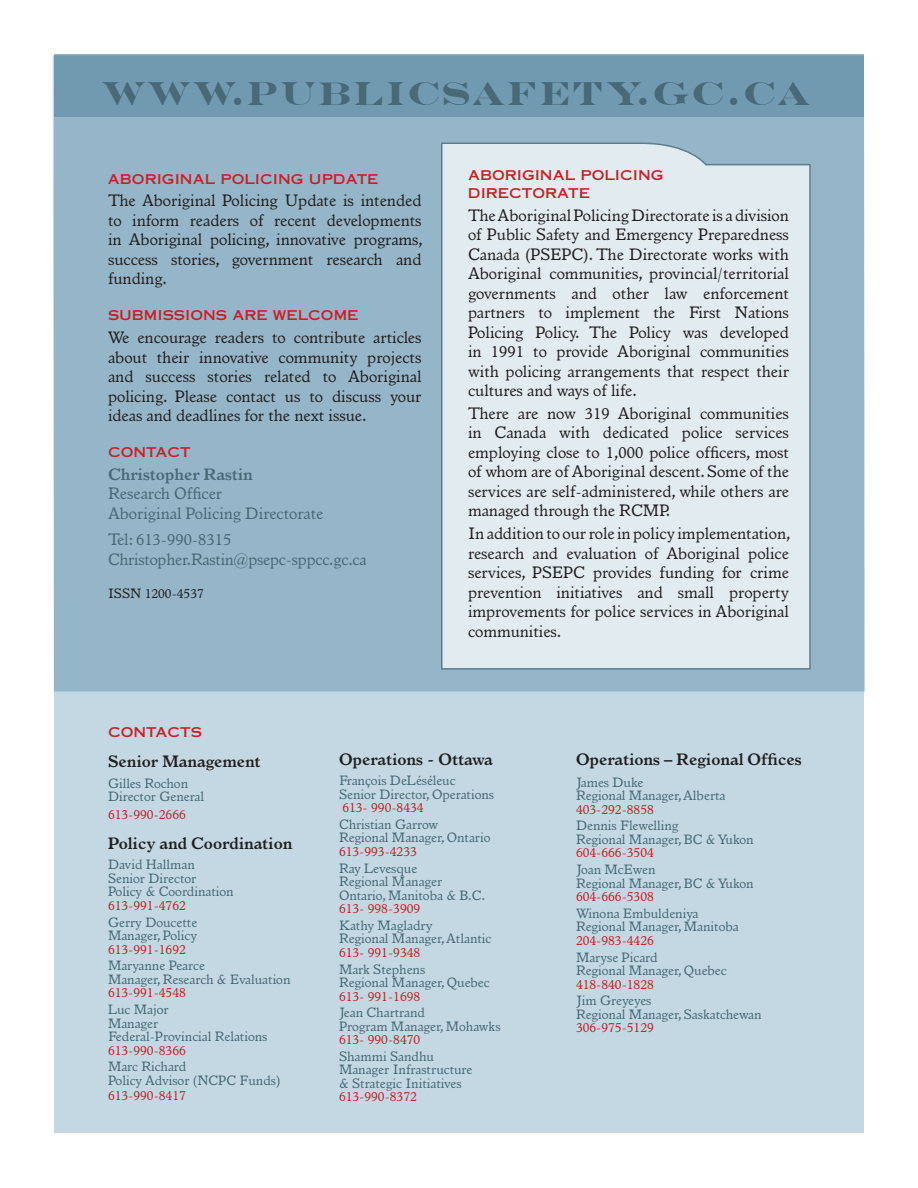
<style>
.page{position:relative;width:918px;height:1188px;background:#fff}
.page>*{position:absolute;margin:0;border:0;box-sizing:border-box;transform-origin:0 0}
.t1{font:700 33.15px "Engravers";letter-spacing:.06em;color:#476978}
.t2{font:16.5px/19.5px "Italian Old Style MT Std";color:#231f20;text-align:justify}
.t3{font:16.5px/19.5px "Italian Old Style MT Std";color:#476978}
.t4{font:700 16.5px "Italian Old Style MT Std";color:#231f20}
.t5{font:700 16.5px "Italian Old Style MT Std";color:#476978}
.t6{font:13.5px/13.5px "Italian Old Style MT Std";color:#476978}
.t7{font:13.5px "Italian Old Style MT Std";color:#c82026}
.t8{font:13.5px/18px "Copperplate Gothic Std 31 AB";color:#c82026}
.t9{font:13.5px "Italian Old Style MT Std";color:#231f20}
</style>
<div class="page">
<div style="left:54px;top:54px;width:810px;height:1079px;background:#c3d8e2"></div>
<div style="left:53px;top:55px;width:812px;height:637px;background:#95b6c8"></div>
<div style="left:440px;top:142px;width:372px;height:528px;background:#e2ebf0"></div>
<div style="left:54px;top:54px;width:810px;height:63px;background:#719ab1"></div>
<h1 class="t1" style="left:101px;top:74px;width:710px">WWW.PUBLICSAFETY.GC.CA</h1>
<p class="t8" style="left:108px;top:170px;width:272px">ABORIGINAL POLICING UPDATE</p>
<p class="t2" style="left:108px;top:191px;width:317px">The Aboriginal Policing Update is intended to inform readers of recent developments in Aboriginal policing, innovative programs, success stories, government research and funding.</p>
<p class="t8" style="left:108px;top:307px;width:252px">SUBMISSIONS ARE WELCOME</p>
<p class="t2" style="left:108px;top:328px;width:315px">We encourage readers to contribute articles about their innovative community projects and success stories related to Aboriginal policing. Please contact us to discuss your ideas and deadlines for the next issue.</p>
<p class="t8" style="left:108px;top:443px;width:84px">CONTACT</p>
<p class="t5" style="left:108px;top:464px;width:146px">Christopher Rastin</p>
<p class="t3" style="left:108px;top:484px;width:217px">Research Officer<br>Aboriginal Policing Directorate</p>
<p class="t3" style="left:108px;top:530px;width:260px">Tel: 613-990-8315<br>Christopher.Rastin@psepc-sppcc.gc.ca</p>
<p class="t9" style="left:108px;top:585px;width:97px">ISSN 1200-4537</p>
<p class="t8" style="left:468px;top:166px;width:197px">ABORIGINAL POLICING<br>DIRECTORATE</p>
<p class="t2" style="left:468px;top:205px;width:323px">The Aboriginal Policing Directorate is a division of Public Safety and Emergency Preparedness Canada (PSEPC). The Directorate works with Aboriginal communities, provincial/territorial governments and other law enforcement partners to implement the First Nations Policing Policy. The Policy was developed in 1991 to provide Aboriginal communities with policing arrangements that respect their cultures and ways of life.</p>
<p class="t2" style="left:468px;top:403px;width:323px">There are now 319 Aboriginal communities in Canada with dedicated police services employing close to 1,000 police officers, most of whom are of Aboriginal descent. Some of the services are self-administered, while others are managed through the RCMP.</p>
<p class="t2" style="left:468px;top:524px;width:324px">In addition to our role in policy implementation, research and evaluation of Aboriginal police services, PSEPC provides funding for crime prevention initiatives and small property improvements for police services in Aboriginal communities.</p>
<p class="t8" style="left:108px;top:724px;width:95px">CONTACTS</p>
<p class="t4" style="left:108px;top:751px;width:154px">Senior Management</p>
<p class="t6" style="left:108px;top:776px;width:98px">Gilles Rochon<br>Director General</p>
<p class="t7" style="left:108px;top:806px;width:79px">613-990-2666</p>
<p class="t4" style="left:108px;top:833px;width:186px">Policy and Coordination</p>
<p class="t6" style="left:108px;top:858px;width:127px">David Hallman<br>Senior Director<br>Policy &amp; Coordination</p>
<p class="t7" style="left:108px;top:897px;width:79px">613-991-4762</p>
<p class="t6" style="left:108px;top:915px;width:91px">Gerry Doucette<br>Manager, Policy</p>
<p class="t7" style="left:108px;top:941px;width:79px">613-991-1692</p>
<p class="t6" style="left:108px;top:959px;width:184px">Maryanne Pearce<br>Manager, Research &amp; Evaluation</p>
<p class="t7" style="left:108px;top:984px;width:79px">613-991-4548</p>
<p class="t6" style="left:108px;top:1003px;width:161px">Luc Major<br>Manager<br>Federal-Provincial Relations</p>
<p class="t7" style="left:108px;top:1042px;width:79px">613-990-8366</p>
<p class="t6" style="left:108px;top:1060px;width:174px">Marc Richard<br>Policy Advisor (NCPC Funds)</p>
<p class="t7" style="left:108px;top:1087px;width:79px">613-990-8417</p>
<p class="t4" style="left:339px;top:749px;width:155px">Operations - Ottawa</p>
<p class="t6" style="left:339px;top:774px;width:157px">François DeLéséleuc<br>Senior Director, Operations</p>
<p class="t7" style="left:342px;top:799px;width:83px">613- 990-8434</p>
<p class="t6" style="left:339px;top:817px;width:153px">Christian Garrow<br>Regional Manager, Ontario</p>
<p class="t7" style="left:339px;top:843px;width:79px">613-993-4233</p>
<p class="t6" style="left:339px;top:861px;width:148px">Ray Levesque<br>Regional Manager<br>Ontario, Manitoba &amp; B.C.</p>
<p class="t7" style="left:339px;top:900px;width:83px">613- 998-3909</p>
<p class="t6" style="left:339px;top:918px;width:154px">Kathy Magladry<br>Regional Manager, Atlantic</p>
<p class="t7" style="left:339px;top:944px;width:83px">613- 991-9348</p>
<p class="t6" style="left:339px;top:962px;width:152px">Mark Stephens<br>Regional Manager, Quebec</p>
<p class="t7" style="left:339px;top:988px;width:83px">613- 991-1698</p>
<p class="t6" style="left:339px;top:1006px;width:163px">Jean Chartrand<br>Program Manager, Mohawks</p>
<p class="t7" style="left:339px;top:1031px;width:83px">613- 990-8470</p>
<p class="t6" style="left:339px;top:1049px;width:135px">Shammi Sandhu<br>Manager Infrastructure &amp; Strategic Initiatives</p>
<p class="t7" style="left:339px;top:1089px;width:79px">613-990-8372</p>
<p class="t4" style="left:576px;top:749px;width:227px">Operations – Regional Offices</p>
<p class="t6" style="left:576px;top:775px;width:151px">James Duke<br>Regional Manager, Alberta</p>
<p class="t7" style="left:576px;top:801px;width:79px">403-292-8858</p>
<p class="t6" style="left:576px;top:819px;width:179px">Dennis Flewelling<br>Regional Manager, BC &amp; Yukon</p>
<p class="t7" style="left:576px;top:844px;width:79px">604-666-3504</p>
<p class="t6" style="left:576px;top:863px;width:179px">Joan McEwen<br>Regional Manager, BC &amp; Yukon</p>
<p class="t7" style="left:576px;top:888px;width:79px">604-666-5308</p>
<p class="t6" style="left:576px;top:906px;width:164px">Winona Embuldeniya<br>Regional Manager, Manitoba</p>
<p class="t7" style="left:576px;top:932px;width:79px">204-983-4426</p>
<p class="t6" style="left:576px;top:950px;width:152px">Maryse Picard<br>Regional Manager, Quebec</p>
<p class="t7" style="left:576px;top:976px;width:79px">418-840-1828</p>
<p class="t6" style="left:576px;top:994px;width:187px">Jim Greyeyes<br>Regional Manager, Saskatchewan</p>
<p class="t7" style="left:576px;top:1019px;width:79px">306-975-5129</p>
</div>
